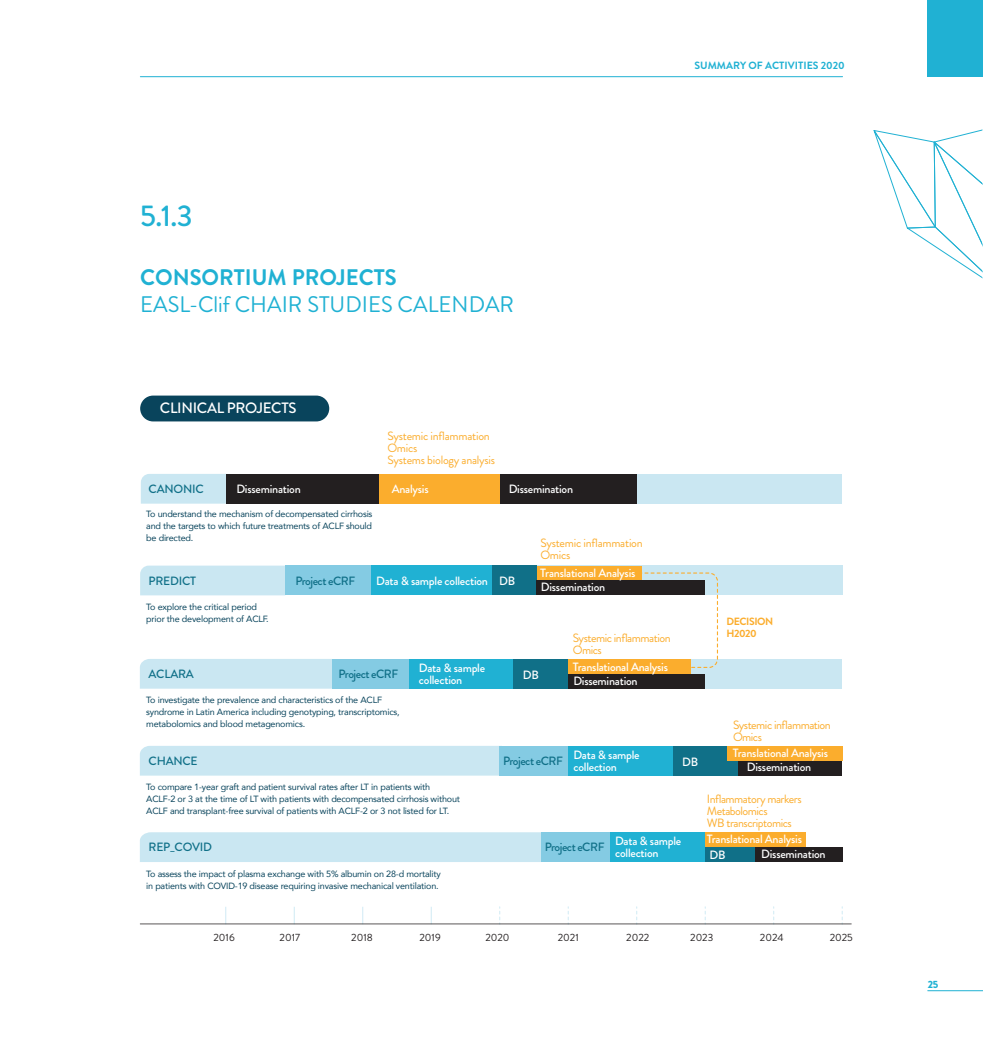
<style>
.page{position:relative;width:983px;height:1046px;background:#fff}
.page>*{position:absolute;margin:0;border:0;box-sizing:border-box;transform-origin:0 0}
.t1{font:500 30px "Brandon Grotesque";color:#20b1d3}
.t2{font:22.5px "Brandon Grotesque";color:#20b1d3}
.t3{font:700 22.5px "Brandon Grotesque";color:#20b1d3}
.t4{font:500 15px "Brandon Grotesque";letter-spacing:-.02em;color:#fff}
.t5{font:500 12px/12px "Brandon Grotesque";letter-spacing:-.02em;color:#fff}
.t6{font:12px/12px "Brandon Grotesque";letter-spacing:-.04em;color:#fbad2d}
.t7{font:12px/12px "Brandon Grotesque";letter-spacing:-.02em;color:#fbad2d}
.t8{font:500 12px "Brandon Grotesque";letter-spacing:-.04em;color:#107088}
.t9{font:500 12px "Brandon Grotesque";letter-spacing:-.02em;color:#107088}
.t10{font:10.5px "Brandon Grotesque";color:#231f20}
.t11{font:700 10.5px "Brandon Grotesque";color:#20b1d3}
.t12{font:700 10.5px/12px "Brandon Grotesque";letter-spacing:-.04em;color:#fbad2d}
.t13{font:900 10.5px "Brandon Grotesque";color:#20b1d3}
.t14{font:9px/12px "Avenir";letter-spacing:-.02em;color:#09445c}
</style>
<div class="page">
<div style="left:140px;top:396px;width:189px;height:25px;background:#09445c;border-radius:13px"></div>
<svg style="left:362px;top:907px;width:1px;height:17px"></svg>
<svg style="left:431px;top:907px;width:1px;height:17px"></svg>
<svg style="left:294px;top:907px;width:1px;height:17px"></svg>
<svg style="left:499px;top:907px;width:1px;height:17px"></svg>
<svg style="left:636px;top:907px;width:1px;height:17px"></svg>
<svg style="left:225px;top:907px;width:1px;height:17px"></svg>
<svg style="left:773px;top:907px;width:1px;height:17px"></svg>
<div style="left:536px;top:566px;width:305px;height:29px;background:#cae7f2"></div>
<div style="left:535px;top:566px;width:106px;height:14px;background:#fbad2d"></div>
<div style="left:332px;top:659px;width:77px;height:30px;background:#84cbe3"></div>
<div style="left:140px;top:566px;width:145px;height:29px;background:#cae7f2"></div>
<div style="left:563px;top:659px;width:279px;height:30px;background:#cae7f2"></div>
<div style="left:491px;top:566px;width:45px;height:29px;background:#107088"></div>
<div style="left:141px;top:474px;width:85px;height:30px;background:#cae7f2"></div>
<div style="left:632px;top:474px;width:210px;height:30px;background:#cae7f2"></div>
<div style="left:226px;top:474px;width:153px;height:30px;background:#231f20"></div>
<div style="left:368px;top:566px;width:123px;height:29px;background:#20b1d3"></div>
<div style="left:499px;top:474px;width:137px;height:30px;background:#231f20"></div>
<div style="left:140px;top:659px;width:192px;height:30px;background:#cae7f2"></div>
<div style="left:379px;top:474px;width:121px;height:30px;background:#fbad2d"></div>
<hr style="left:140px;top:924px;width:711px;height:1px;background:#231f20">
<div style="left:536px;top:580px;width:168px;height:15px;background:#231f20"></div>
<div style="left:568px;top:659px;width:122px;height:18px;background:#fbad2d"></div>
<div style="left:563px;top:674px;width:141px;height:15px;background:#231f20"></div>
<div style="left:409px;top:659px;width:104px;height:30px;background:#20b1d3"></div>
<div style="left:513px;top:659px;width:55px;height:30px;background:#107088"></div>
<div style="left:140px;top:746px;width:359px;height:30px;background:#cae7f2"></div>
<div style="left:737px;top:761px;width:105px;height:14px;background:#231f20"></div>
<div style="left:568px;top:746px;width:104px;height:30px;background:#20b1d3"></div>
<div style="left:672px;top:746px;width:65px;height:30px;background:#107088"></div>
<div style="left:285px;top:566px;width:85px;height:29px;background:#84cbe3"></div>
<svg style="left:641px;top:572px;width:77px;height:97px"></svg>
<div style="left:499px;top:746px;width:69px;height:30px;background:#84cbe3"></div>
<div style="left:727px;top:746px;width:115px;height:15px;background:#fbad2d"></div>
<div style="left:140px;top:832px;width:401px;height:30px;background:#cae7f2"></div>
<div style="left:754px;top:847px;width:88px;height:15px;background:#231f20"></div>
<div style="left:609px;top:832px;width:96px;height:30px;background:#20b1d3"></div>
<div style="left:705px;top:832px;width:49px;height:30px;background:#107088"></div>
<div style="left:541px;top:832px;width:68px;height:30px;background:#84cbe3"></div>
<div style="left:704px;top:832px;width:101px;height:15px;background:#fbad2d"></div>
<svg style="left:873px;top:129px;width:109px;height:149px"></svg>
<hr style="left:927px;top:990px;width:55px;height:1px;background:#20b1d3">
<hr style="left:140px;top:76px;width:702px;height:1px;background:#20b1d3">
<div style="left:927px;top:0;width:55px;height:77px;background:#20b1d3"></div>
<p class="t11" style="left:694px;top:58px;width:152px">SUMMARY OF ACTIVITIES 2020</p>
<h1 class="t1" style="left:140px;top:195px;width:54px">5.1.3</h1>
<h2 class="t3" style="left:140px;top:261px;width:258px">CONSORTIUM PROJECTS</h2>
<h2 class="t2" style="left:140px;top:288px;width:375px">EASL-Clif CHAIR STUDIES CALENDAR</h2>
<h3 class="t4" style="left:160px;top:398px;width:138px">CLINICAL PROJECTS</h3>
<h3 class="t9" style="left:149px;top:481px;width:57px">CANONIC</h3>
<h3 class="t5" style="left:236px;top:483px;width:66px">Dissemination</h3>
<p class="t14" style="left:146px;top:508px;width:228px;text-align:justify">To understand the mechanism of decompensated cirrhosis and the targets to which future treatments of ACLF should be directed.</p>
<h3 class="t7" style="left:387px;top:430px;width:109px">Systemic inflammation<br>Omics<br>Systems biology analysis</h3>
<h3 class="t5" style="left:391px;top:483px;width:38px">Analysis</h3>
<h3 class="t5" style="left:508px;top:483px;width:66px">Dissemination</h3>
<h3 class="t7" style="left:540px;top:537px;width:104px">Systemic inflammation<br>Omics</h3>
<h3 class="t9" style="left:149px;top:572px;width:49px">PREDICT</h3>
<p class="t14" style="left:146px;top:601px;width:124px">To explore the critical period prior the development of ACLF.</p>
<h3 class="t8" style="left:149px;top:666px;width:47px">ACLARA</h3>
<h3 class="t8" style="left:295px;top:572px;width:61px">Project eCRF</h3>
<h3 class="t5" style="left:376px;top:575px;width:140px">Data &amp; sample collection DB</h3>
<h3 class="t8" style="left:338px;top:666px;width:61px">Project eCRF</h3>
<h3 class="t5" style="left:419px;top:662px;width:68px">Data &amp; sample collection</h3>
<p class="t14" style="left:146px;top:693px;width:255px">To investigate the prevalence and characteristics of the ACLF syndrome in Latin America including genotyping, transcriptomics, metabolomics and blood metagenomics.</p>
<h3 class="t5" style="left:540px;top:567px;width:97px">Translational Analysis</h3>
<h3 class="t5" style="left:541px;top:581px;width:66px">Dissemination</h3>
<h3 class="t5" style="left:522px;top:669px;width:18px">DB</h3>
<h3 class="t6" style="left:572px;top:632px;width:99px">Systemic inflammation<br>Omics</h3>
<h3 class="t5" style="left:572px;top:661px;width:97px">Translational Analysis</h3>
<h3 class="t5" style="left:573px;top:675px;width:66px">Dissemination</h3>
<h3 class="t8" style="left:149px;top:752px;width:51px">CHANCE</h3>
<p class="t14" style="left:146px;top:780px;width:315px">To compare 1-year graft and patient survival rates after LT in patients with<br>ACLF-2 or 3 at the time of LT with patients with decompensated cirrhosis without<br>ACLF and transplant-free survival of patients with ACLF-2 or 3 not listed for LT.</p>
<h3 class="t8" style="left:503px;top:752px;width:61px">Project eCRF</h3>
<h3 class="t5" style="left:573px;top:749px;width:68px">Data &amp; sample collection</h3>
<p class="t12" style="left:726px;top:615px;width:48px">DECISION<br>H2020</p>
<h3 class="t5" style="left:681px;top:756px;width:18px">DB</h3>
<h3 class="t6" style="left:732px;top:719px;width:99px">Systemic inflammation<br>Omics</h3>
<h3 class="t5" style="left:732px;top:747px;width:97px">Translational Analysis</h3>
<h3 class="t6" style="left:706px;top:793px;width:96px">Inflammatory markers<br>Metabolomics<br>WB transcriptomics</h3>
<h3 class="t5" style="left:746px;top:761px;width:66px">Dissemination</h3>
<h3 class="t9" style="left:149px;top:839px;width:65px">REP_COVID</h3>
<p class="t14" style="left:146px;top:868px;width:296px">To assess the impact of plasma exchange with 5% albumin on 28-d mortality in patients with COVID-19 disease requiring invasive mechanical ventilation.</p>
<h3 class="t8" style="left:544px;top:839px;width:61px">Project eCRF</h3>
<h3 class="t5" style="left:615px;top:835px;width:68px">Data &amp; sample collection</h3>
<h3 class="t5" style="left:706px;top:833px;width:97px">Translational Analysis</h3>
<h3 class="t5" style="left:709px;top:849px;width:18px">DB</h3>
<h3 class="t5" style="left:761px;top:848px;width:66px">Dissemination</h3>
<p class="t10" style="left:213px;top:930px;width:23px">2016</p>
<p class="t10" style="left:279px;top:930px;width:22px">2017</p>
<p class="t10" style="left:351px;top:930px;width:23px">2018</p>
<p class="t10" style="left:419px;top:930px;width:23px">2019</p>
<p class="t10" style="left:485px;top:930px;width:26px">2020</p>
<p class="t10" style="left:557px;top:930px;width:22px">2021</p>
<p class="t10" style="left:626px;top:930px;width:24px">2022</p>
<p class="t10" style="left:690px;top:930px;width:25px">2023</p>
<p class="t10" style="left:759px;top:930px;width:25px">2024</p>
<p class="t10" style="left:829px;top:930px;width:25px">2025</p>
<p class="t13" style="left:927px;top:976px;width:12px">25</p>
</div>
